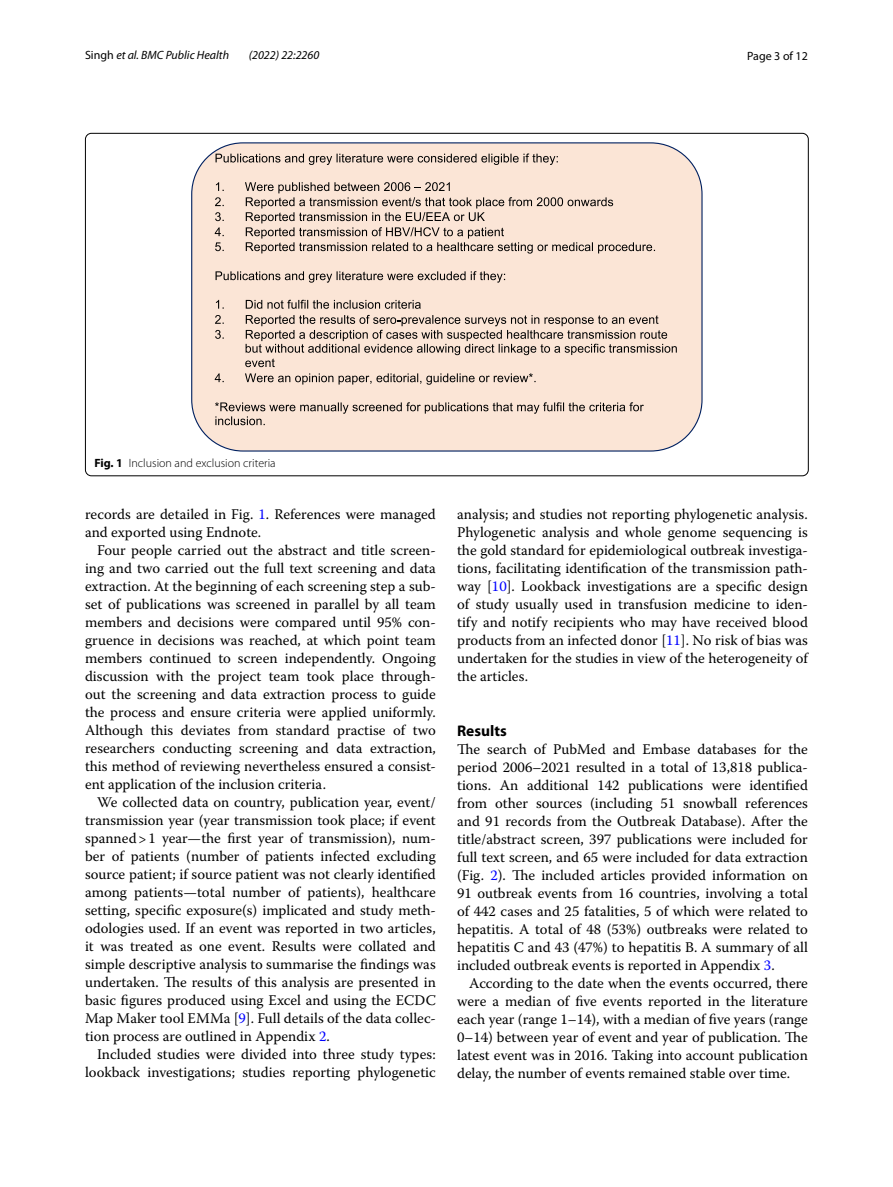
<style>
.page{position:relative;width:893px;height:1187px;background:#fff}
.page>*{position:absolute;margin:0;border:0;box-sizing:border-box;transform-origin:0 0}
.t1{font:700 15.45px "Myriad Pro";color:#000}
.t2{font:14.7px/18px "Warnock Pro";color:#000;text-align:justify}
.t3{font:italic 12px "Myriad Pro";color:#000}
.t4{font:300 12px "Myriad Pro";color:#000}
.t5{font:12px "Myriad Pro";color:#000}
.s1{font-style:normal}
.s2{font-weight:700}
.s3{color:#00f}
</style>
<div class="page">
<div style="left:192px;top:143px;width:510px;height:308px;background:#fbe5d6;border-radius:51px"></div>
<svg style="left:216px;top:153px;width:342px;height:12px"></svg>
<svg style="left:216px;top:182px;width:8px;height:9px"></svg>
<svg style="left:215px;top:197px;width:9px;height:9px"></svg>
<svg style="left:215px;top:212px;width:9px;height:9px"></svg>
<svg style="left:215px;top:227px;width:9px;height:9px"></svg>
<svg style="left:215px;top:242px;width:9px;height:9px"></svg>
<svg style="left:245px;top:182px;width:410px;height:71px"></svg>
<svg style="left:216px;top:271px;width:289px;height:11px"></svg>
<svg style="left:216px;top:300px;width:8px;height:8px"></svg>
<svg style="left:246px;top:300px;width:175px;height:9px"></svg>
<svg style="left:215px;top:315px;width:9px;height:9px"></svg>
<svg style="left:215px;top:330px;width:9px;height:9px"></svg>
<svg style="left:245px;top:315px;width:432px;height:52px"></svg>
<svg style="left:215px;top:373px;width:9px;height:9px"></svg>
<svg style="left:245px;top:373px;width:291px;height:11px"></svg>
<svg style="left:215px;top:402px;width:429px;height:23px"></svg>
<p class="t3" style="left:85px;top:48px;width:146px"><span class="s1">Singh</span> et al. BMC Public Health</p>
<p class="t3" style="left:249px;top:48px;width:72px">(2022) 22:2260</p>
<p class="t5" style="left:747px;top:48px;width:62px">Page 3 of 12</p>
<p class="t4" style="left:94px;top:456px;width:183px"><span class="s2">Fig. 1</span> Inclusion and exclusion criteria</p>
<p class="t2" style="left:85px;top:505px;width:352px">records are detailed in Fig. <span class="s3">1</span>. References were managed and exported using Endnote.</p>
<p class="t2" style="left:85px;top:541px;width:352px;text-indent:12px">Four people carried out the abstract and title screen&shy;ing and two carried out the full text screening and data extraction. At the beginning of each screening step a sub&shy;set of publications was screened in parallel by all team members and decisions were compared until 95% con&shy;gruence in decisions was reached, at which point team members continued to screen independently. Ongoing discussion with the project team took place through&shy;out the screening and data extraction process to guide the process and ensure criteria were applied uniformly.<br>Although this deviates from standard practise of two researchers conducting screening and data extraction, this method of reviewing nevertheless ensured a consist&shy;ent application of the inclusion criteria.</p>
<p class="t2" style="left:85px;top:793px;width:352px;text-indent:12px">We collected data on country, publication year, event/ transmission year (year transmission took place; if event spanned&gt;1 year—the first year of transmission), num&shy;ber of patients (number of patients infected excluding source patient; if source patient was not clearly identified among patients—total number of patients), healthcare setting, specific exposure(s) implicated and study meth&shy;odologies used. If an event was reported in two articles, it was treated as one event. Results were collated and simple descriptive analysis to summarise the findings was undertaken. The results of this analysis are presented in basic figures produced using Excel and using the ECDC Map Maker tool EMMa [<span class="s3">9</span>]. Full details of the data collec&shy;tion process are outlined in Appendix <span class="s3">2</span>.</p>
<p class="t2" style="left:85px;top:1045px;width:352px;text-align:right">Included studies were divided into three study types: lookback investigations; studies reporting phylogenetic</p>
<p class="t2" style="left:457px;top:505px;width:352px">analysis; and studies not reporting phylogenetic analysis.<br>Phylogenetic analysis and whole genome sequencing is the gold standard for epidemiological outbreak investiga&shy;tions, facilitating identification of the transmission path&shy;way [<span class="s3">10</span>]. Lookback investigations are a specific design of study usually used in transfusion medicine to iden&shy;tify and notify recipients who may have received blood products from an infected donor [<span class="s3">11</span>]. No risk of bias was undertaken for the studies in view of the heterogeneity of the articles.</p>
<p class="t1" style="left:457px;top:720px;width:51px">Results</p>
<p class="t2" style="left:457px;top:740px;width:352px">The search of PubMed and Embase databases for the period 2006–2021 resulted in a total of 13,818 publica&shy;tions. An additional 142 publications were identified from other sources (including 51 snowball references and 91 records from the Outbreak Database). After the title/abstract screen, 397 publications were included for full text screen, and 65 were included for data extraction (Fig. <span class="s3">2</span>). The included articles provided information on 91 outbreak events from 16 countries, involving a total of 442 cases and 25 fatalities, 5 of which were related to hepatitis. A total of 48 (53%) outbreaks were related to hepatitis C and 43 (47%) to hepatitis B. A summary of all included outbreak events is reported in Appendix <span class="s3">3</span>.</p>
<p class="t2" style="left:457px;top:973px;width:352px;text-indent:12px">According to the date when the events occurred, there were a median of five events reported in the literature each year (range 1–14), with a median of five years (range 0–14) between year of event and year of publication. The latest event was in 2016. Taking into account publication delay, the number of events remained stable over time.</p>
</div>
